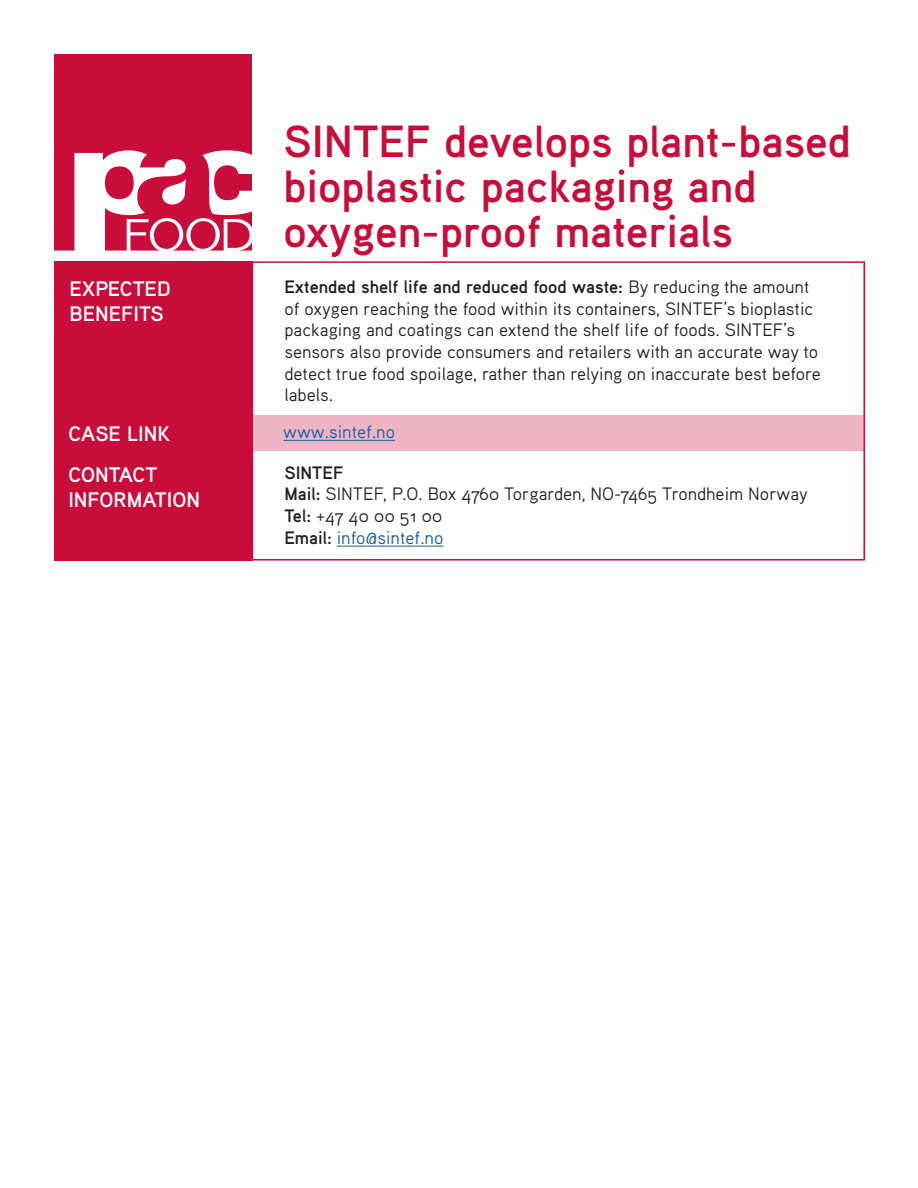
<style>
.page{position:relative;width:918px;height:1188px;background:#fff}
.page>*{position:absolute;margin:0;border:0;box-sizing:border-box;transform-origin:0 0}
.t1{font:700 45px/45px "Aaux Pro";color:#c80d3a}
.t2{font:700 21px/25.2px "Aaux Pro";color:#fff}
.t3{font:18px/21.6px "Aaux Pro Regular OSF";color:#231f20}
.t4{font:18px "Aaux Pro Regular OSF";color:#175d9e}
.s1{font-family:"Aaux Pro";font-weight:700}
.s2{font-family:"Aaux Pro";font-weight:700;color:#231f20}
</style>
<div class="page">
<svg style="left:54px;top:54px;width:198px;height:197px"></svg>
<div style="left:54px;top:261px;width:199px;height:300px;background:#c80d3a"></div>
<div style="left:54px;top:261px;width:811px;height:300px;border:2px solid #c80d3a"></div>
<div style="left:253px;top:416px;width:611px;height:36px;background:#eeb6c4"></div>
<hr style="left:283px;top:440px;width:112px;height:1px;background:#175d9e">
<hr style="left:337px;top:546px;width:106px;height:1px;background:#175d9e">
<p class="t2" style="left:69px;top:276px;width:103px">EXPECTED<br>BENEFITS</p>
<p class="t1" style="left:284px;top:117px;width:569px">SINTEF develops plant-based bioplastic packaging and oxygen-proof materials</p>
<p class="t3" style="left:284px;top:276px;width:538px"><span class="s1">Extended shelf life and reduced food waste:</span> By reducing the amount of oxygen reaching the food within its containers, SINTEF’s bioplastic packaging and coatings can extend the shelf life of foods. SINTEF’s sensors also provide consumers and retailers with an accurate way to detect true food spoilage, rather than relying on inaccurate best before labels.</p>
<p class="t4" style="left:283px;top:420px;width:113px">www.sintef.no</p>
<p class="t2" style="left:68px;top:421px;width:104px">CASE LINK</p>
<p class="t2" style="left:68px;top:461px;width:133px">CONTACT<br>INFORMATION</p>
<p class="t3" style="left:284px;top:461px;width:525px"><span class="s1">SINTEF<br>Mail:</span> SINTEF, P.O. Box 4760 Torgarden, NO-7465 Trondheim Norway</p>
<p class="t3" style="left:284px;top:504px;width:160px"><span class="s1">Tel:</span> +47 40 00 51 00</p>
<p class="t4" style="left:284px;top:526px;width:161px"><span class="s2">Email:</span> info@sintef.no</p>
</div>
